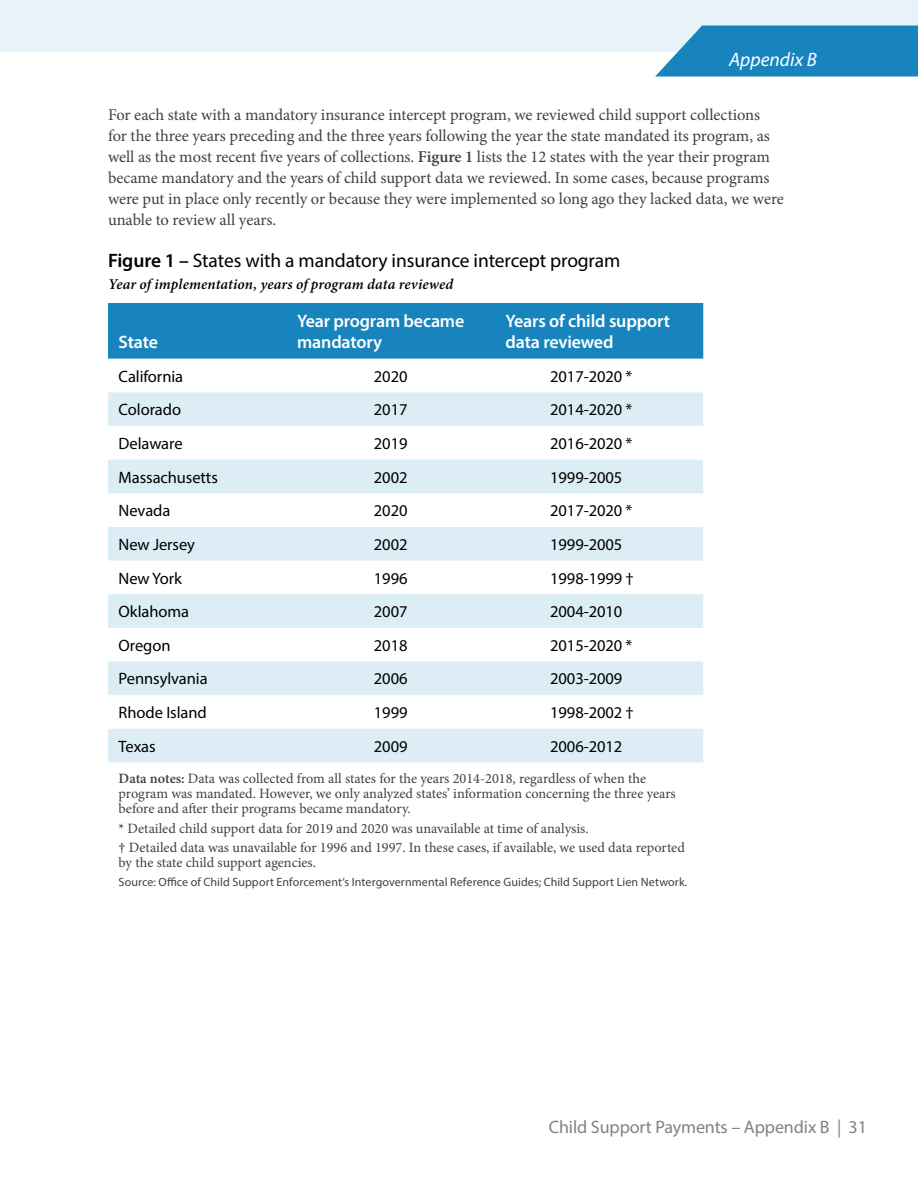
<style>
.page{position:relative;width:918px;height:1188px;background:#fff}
.page>*{position:absolute;margin:0;border:0;box-sizing:border-box;transform-origin:0 0}
.t1{font:19.5px "Myriad Pro";letter-spacing:-.005em;color:#000}
.t2{font:italic 19.5px "Myriad Pro";color:#fff}
.t3{font:600 18px/21px "Myriad Pro";letter-spacing:-.01em;color:#fff}
.t4{font:18px "Myriad Pro";letter-spacing:-.005em;color:#808285}
.t5{font:16.5px/21px "Minion Pro";letter-spacing:-.005em;color:#414042}
.t6{font:16.5px "Myriad Pro";letter-spacing:-.005em;color:#000}
.t7{font:italic 600 15px "Minion Pro";letter-spacing:.005em;color:#000}
.t8{font:14.25px/15px "Minion Pro";color:#414042}
.t9{font:12px "Myriad Pro";letter-spacing:.01em;color:#414042}
.s1{font-weight:600}
</style>
<div class="page">
<div style="left:0;top:0;width:918px;height:51px;background:#e8f3f9"></div>
<svg style="left:655px;top:26px;width:263px;height:51px;background:#2c8fc3"></svg>
<div style="left:108px;top:303px;width:595px;height:56px;background:#1884be"></div>
<svg style="left:108px;top:392px;width:595px;height:370px;fill:#dcedf5"></svg>
<p class="t2" style="left:729px;top:47px;width:89px">Appendix B</p>
<p class="t5" style="left:108px;top:104px;width:677px">For each state with a mandatory insurance intercept program, we reviewed child support collections<br>for the three years preceding and the three years following the year the state mandated its program, as well as the most recent five years of collections. <span class="s1">Figure 1</span> lists the 12 states with the year their program became mandatory and the years of child support data we reviewed. In some cases, because programs were put in place only recently or because they were implemented so long ago they lacked data, we were unable to review all years.</p>
<p class="t1" style="left:108px;top:248px;width:514px"><span class="s1">Figure 1 –</span> States with a mandatory insurance intercept program</p>
<p class="t7" style="left:108px;top:274px;width:347px">Year of implementation, years of program data reviewed</p>
<p class="t3" style="left:119px;top:331px;width:41px">State</p>
<p class="t3" style="left:297px;top:310px;width:169px">Year program became mandatory</p>
<p class="t3" style="left:506px;top:310px;width:166px">Years of child support data reviewed</p>
<p class="t6" style="left:119px;top:366px;width:66px">California</p>
<p class="t6" style="left:374px;top:366px;width:35px">2020</p>
<p class="t6" style="left:550px;top:366px;width:84px">2017-2020 *</p>
<p class="t6" style="left:119px;top:400px;width:64px">Colorado</p>
<p class="t6" style="left:374px;top:400px;width:35px">2017</p>
<p class="t6" style="left:550px;top:400px;width:84px">2014-2020 *</p>
<p class="t6" style="left:119px;top:433px;width:65px">Delaware</p>
<p class="t6" style="left:374px;top:433px;width:35px">2019</p>
<p class="t6" style="left:550px;top:433px;width:84px">2016-2020 *</p>
<p class="t6" style="left:119px;top:467px;width:101px">Massachusetts</p>
<p class="t6" style="left:374px;top:467px;width:35px">2002</p>
<p class="t6" style="left:550px;top:467px;width:74px">1999-2005</p>
<p class="t6" style="left:119px;top:501px;width:53px">Nevada</p>
<p class="t6" style="left:374px;top:501px;width:35px">2020</p>
<p class="t6" style="left:550px;top:501px;width:84px">2017-2020 *</p>
<p class="t6" style="left:119px;top:534px;width:78px">New Jersey</p>
<p class="t6" style="left:374px;top:534px;width:35px">2002</p>
<p class="t6" style="left:550px;top:534px;width:74px">1999-2005</p>
<p class="t6" style="left:119px;top:568px;width:65px">New York</p>
<p class="t6" style="left:374px;top:568px;width:35px">1996</p>
<p class="t6" style="left:550px;top:568px;width:85px">1998-1999 †</p>
<p class="t6" style="left:119px;top:601px;width:72px">Oklahoma</p>
<p class="t6" style="left:374px;top:601px;width:35px">2007</p>
<p class="t6" style="left:550px;top:601px;width:74px">2004-2010</p>
<p class="t6" style="left:119px;top:635px;width:53px">Oregon</p>
<p class="t6" style="left:374px;top:635px;width:35px">2018</p>
<p class="t6" style="left:550px;top:635px;width:84px">2015-2020 *</p>
<p class="t6" style="left:119px;top:669px;width:91px">Pennsylvania</p>
<p class="t6" style="left:374px;top:669px;width:35px">2006</p>
<p class="t6" style="left:550px;top:669px;width:74px">2003-2009</p>
<p class="t6" style="left:119px;top:702px;width:90px">Rhode Island</p>
<p class="t6" style="left:374px;top:702px;width:35px">1999</p>
<p class="t6" style="left:550px;top:702px;width:85px">1998-2002 †</p>
<p class="t6" style="left:119px;top:736px;width:39px">Texas</p>
<p class="t6" style="left:374px;top:736px;width:35px">2009</p>
<p class="t6" style="left:550px;top:736px;width:74px">2006-2012</p>
<p class="t8" style="left:119px;top:771px;width:559px"><span class="s1">Data notes:</span> Data was collected from all states for the years 2014-2018, regardless of when the program was mandated. However, we only analyzed states’ information concerning the three years before and after their programs became mandatory.</p>
<p class="t8" style="left:119px;top:819px;width:568px;line-height:19.2px"><span class="s1">*</span> Detailed child support data for 2019 and 2020 was unavailable at time of analysis.<br><span class="s1">†</span> Detailed data was unavailable for 1996 and 1997. In these cases, if available, we used data reported</p>
<p class="t8" style="left:119px;top:855px;width:199px">by the state child support agencies.</p>
<p class="t9" style="left:119px;top:875px;width:570px">Source: Office of Child Support Enforcement’s Intergovernmental Reference Guides; Child Support Lien Network.</p>
<p class="t4" style="left:549px;top:1116px;width:320px">Child Support Payments – Appendix B | 31</p>
</div>
